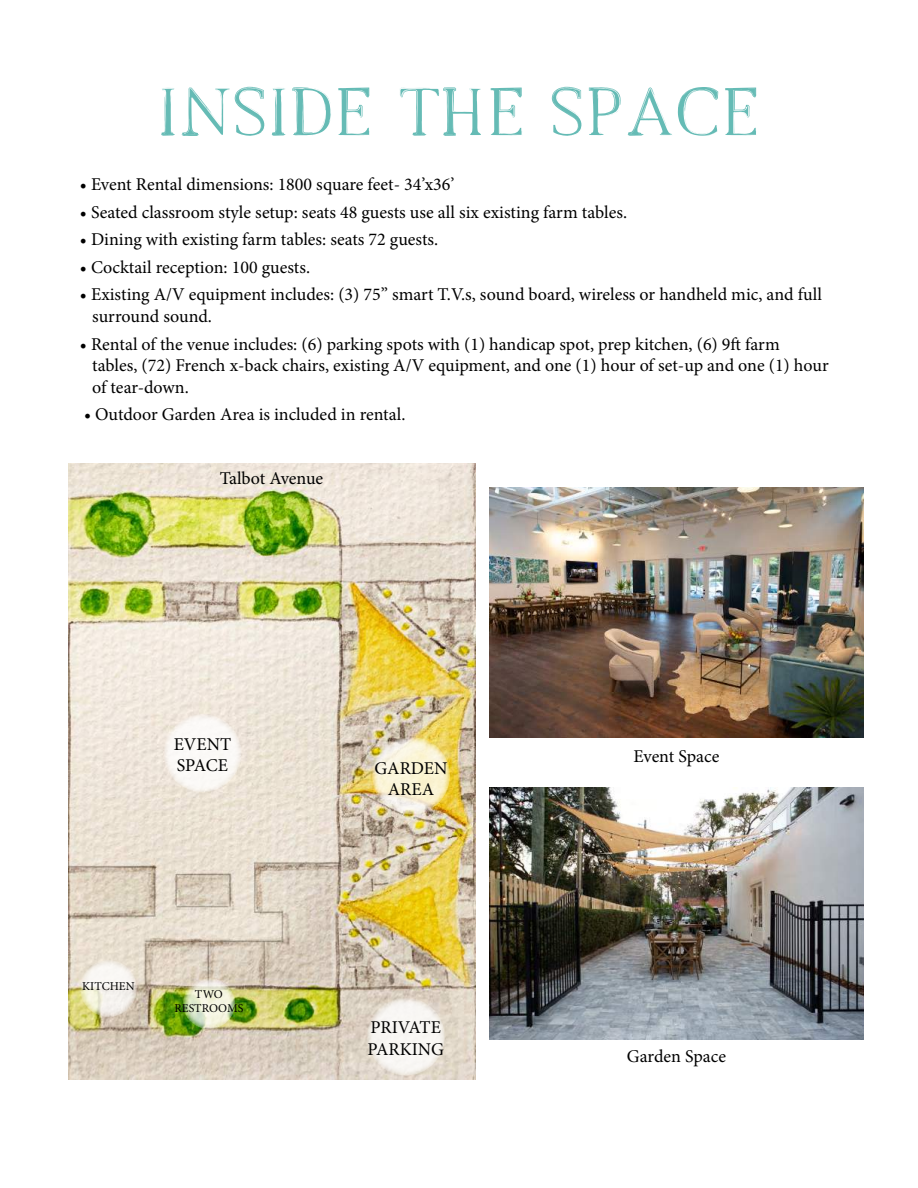
<style>
.page{position:relative;width:918px;height:1188px;background:#fff}
.page>*{position:absolute;margin:0;border:0;box-sizing:border-box;transform-origin:0 0}
.t1{font:69px "Farmhouse";color:#65bbb5}
.t2{font:18px/21.6px "Minion Pro";color:#000}
.t3{font:12px/14.4px "Minion Pro";color:#000;text-align:center}
</style>
<div class="page">
<img style="left:69px;top:464px;width:406px;height:615px">
<svg style="left:372px;top:736px;width:78px;height:78px;fill:#faf3d5"></svg>
<svg style="left:164px;top:714px;width:78px;height:78px;fill:#fbf9f6"></svg>
<svg style="left:367px;top:998px;width:78px;height:78px;fill:#f8f6f3"></svg>
<svg style="left:80px;top:960px;width:57px;height:57px"></svg>
<svg style="left:183px;top:978px;width:52px;height:51px"></svg>
<img style="left:489px;top:788px;width:375px;height:252px">
<img style="left:489px;top:488px;width:375px;height:250px">
<h1 class="t1" style="left:158px;top:84px;width:604px">INSIDE THE SPACE</h1>
<p class="t2" style="left:80px;top:174px;width:376px">• Event Rental dimensions: 1800 square feet- 34’x36’</p>
<p class="t2" style="left:80px;top:201px;width:549px">• Seated classroom style setup: seats 48 guests use all six existing farm tables.</p>
<p class="t2" style="left:80px;top:229px;width:360px">• Dining with existing farm tables: seats 72 guests.</p>
<p class="t2" style="left:80px;top:256px;width:232px">• Cocktail reception: 100 guests.</p>
<p class="t2" style="left:92px;top:284px;width:731px;text-indent:-12px">• Existing A/V equipment includes: (3) 75” smart T.V.s, sound board, wireless or handheld mic, and full surround sound.</p>
<p class="t2" style="left:92px;top:333px;width:738px;text-indent:-12px">• Rental of the venue includes: (6) parking spots with (1) handicap spot, prep kitchen, (6) 9ft farm tables, (72) French x-back chairs, existing A/V equipment, and one (1) hour of set-up and one (1) hour of tear-down.</p>
<p class="t2" style="left:84px;top:404px;width:323px">• Outdoor Garden Area is included in rental.</p>
<p class="t2" style="left:220px;top:468px;width:105px">Talbot Avenue</p>
<p class="t2" style="left:174px;top:733px;width:59px">EVENT<br>SPACE</p>
<p class="t3" style="left:82px;top:979px;width:54px">KITCHEN</p>
<p class="t3" style="left:174px;top:987px;width:70px">TWO<br>RESTROOMS</p>
<p class="t2" style="left:374px;top:757px;width:75px;text-align:center">GARDEN<br>AREA</p>
<p class="t2" style="left:367px;top:1017px;width:78px">PRIVATE<br>PARKING</p>
<p class="t2" style="left:634px;top:745px;width:87px">Event Space</p>
<p class="t2" style="left:627px;top:1046px;width:101px">Garden Space</p>
</div>
